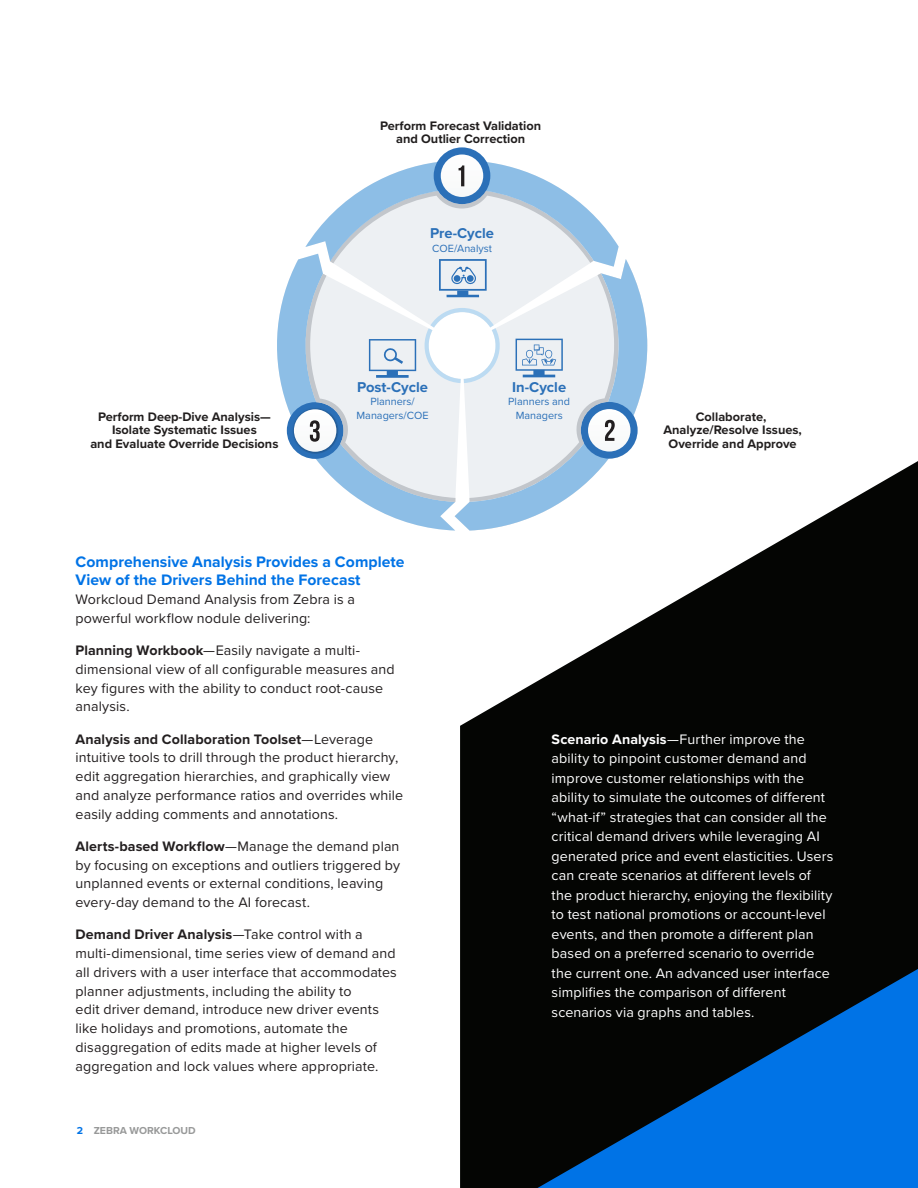
<style>
.page{position:relative;width:918px;height:1188px;background:#fff}
.page>*{position:absolute;margin:0;border:0;box-sizing:border-box;transform-origin:0 0}
.Subhead-2{font:700 15.75px/18.8px "Proxima Nova";letter-spacing:.005em;color:#0073e6}
.t1{font:700 14.7px "Proxima Nova";color:#2b70b8}
.Body{font:14.25px/18.8px "Proxima Nova";letter-spacing:.01em;color:#231f20}
.Body-2{font:14.25px/19.5px "Proxima Nova";letter-spacing:.01em;color:#fff}
.t2{font:700 12.75px/13.2px "Proxima Nova";color:#211e1e;text-align:center}
.t3{font:10.8px/13.2px "Proxima Nova";color:#2b70b8;text-align:center}
.t4{font:700 10.5px "Proxima Nova";color:#989999}
.s1{font-weight:700}
.s2{color:#0073e6}
</style>
<div class="page">
<svg style="left:460px;top:461px;width:458px;height:727px;fill:#040503"></svg>
<svg style="left:538px;top:969px;width:380px;height:219px;background:#02396f"></svg>
<svg style="left:277px;top:258px;width:178px;height:273px"></svg>
<svg style="left:455px;top:259px;width:192px;height:272px"></svg>
<div style="left:287px;top:402px;width:57px;height:57px;background:#2b70b8;border-radius:50%"></div>
<div style="left:292px;top:407px;width:47px;height:47px;background:#2968aa;border-radius:23px"></div>
<svg style="left:294px;top:409px;width:42px;height:43px"></svg>
<svg style="left:581px;top:402px;width:57px;height:57px"></svg>
<div style="left:588px;top:409px;width:42px;height:43px;background:#fafbfb;border-radius:21px"></div>
<svg style="left:301px;top:147px;width:318px;height:358px"></svg>
<p class="t2" style="left:380px;top:119px;width:163px">Perform Forecast Validation and Outlier Correction</p>
<p class="t1" style="left:430px;top:222px;width:66px">Pre-Cycle</p>
<p class="t3" style="left:432px;top:241px;width:61px">COE/Analyst</p>
<p class="t1" style="left:357px;top:376px;width:72px">Post-Cycle</p>
<p class="t3" style="left:357px;top:395px;width:73px">Planners/<br>Managers/COE</p>
<p class="t1" style="left:512px;top:376px;width:55px">In-Cycle</p>
<p class="t3" style="left:508px;top:395px;width:63px">Planners and</p>
<p class="t2" style="left:98px;top:410px;width:174px">Perform Deep-Dive Analysis—</p>
<p class="t3" style="left:516px;top:408px;width:49px">Managers</p>
<p class="t2" style="left:90px;top:423px;width:190px">Isolate Systematic Issues<br>and Evaluate Override Decisions</p>
<p class="t2" style="left:663px;top:410px;width:140px">Collaborate,<br>Analyze/Resolve Issues,<br>Override and Approve</p>
<p class="Subhead-2" style="left:76px;top:552px;width:331px">Comprehensive Analysis Provides a Complete<br>View of the Drivers Behind the Forecast</p>
<p class="Body" style="left:76px;top:589px;width:281px">Workcloud Demand Analysis from Zebra is a powerful workflow nodule delivering:</p>
<p class="Body" style="left:76px;top:640px;width:321px"><span class="s1">Planning Workbook</span>—Easily navigate a multi&shy;dimensional view of all configurable measures and key figures with the ability to conduct root-cause analysis.</p>
<p class="Body" style="left:76px;top:729px;width:329px"><span class="s1">Analysis and Collaboration Toolset</span>—Leverage intuitive tools to drill through the product hierarchy, edit aggregation hierarchies, and graphically view and analyze performance ratios and overrides while easily adding comments and annotations.</p>
<p class="Body" style="left:76px;top:836px;width:326px"><span class="s1">Alerts-based Workflow</span>—Manage the demand plan by focusing on exceptions and outliers triggered by unplanned events or external conditions, leaving every-day demand to the AI forecast.</p>
<p class="Body" style="left:76px;top:925px;width:323px"><span class="s1">Demand Driver Analysis</span>—Take control with a multi-dimensional, time series view of demand and all drivers with a user interface that accommodates planner adjustments, including the ability to<br>edit driver demand, introduce new driver events like holidays and promotions, automate the disaggregation of edits made at higher levels of aggregation and lock values where appropriate.</p>
<p class="t4" style="left:77px;top:1123px;width:121px"><span class="s2">2</span> ZEBRA WORKCLOUD</p>
<p class="Body-2" style="left:552px;top:729px;width:283px"><span class="s1">Scenario Analysis</span>—Further improve the ability to pinpoint customer demand and improve customer relationships with the ability to simulate the outcomes of different “what-if” strategies that can consider all the critical demand drivers while leveraging AI generated price and event elasticities. Users can create scenarios at different levels of the product hierarchy, enjoying the flexibility to test national promotions or account-level events, and then promote a different plan based on a preferred scenario to override the current one. An advanced user interface simplifies the comparison of different scenarios via graphs and tables.</p>
</div>
